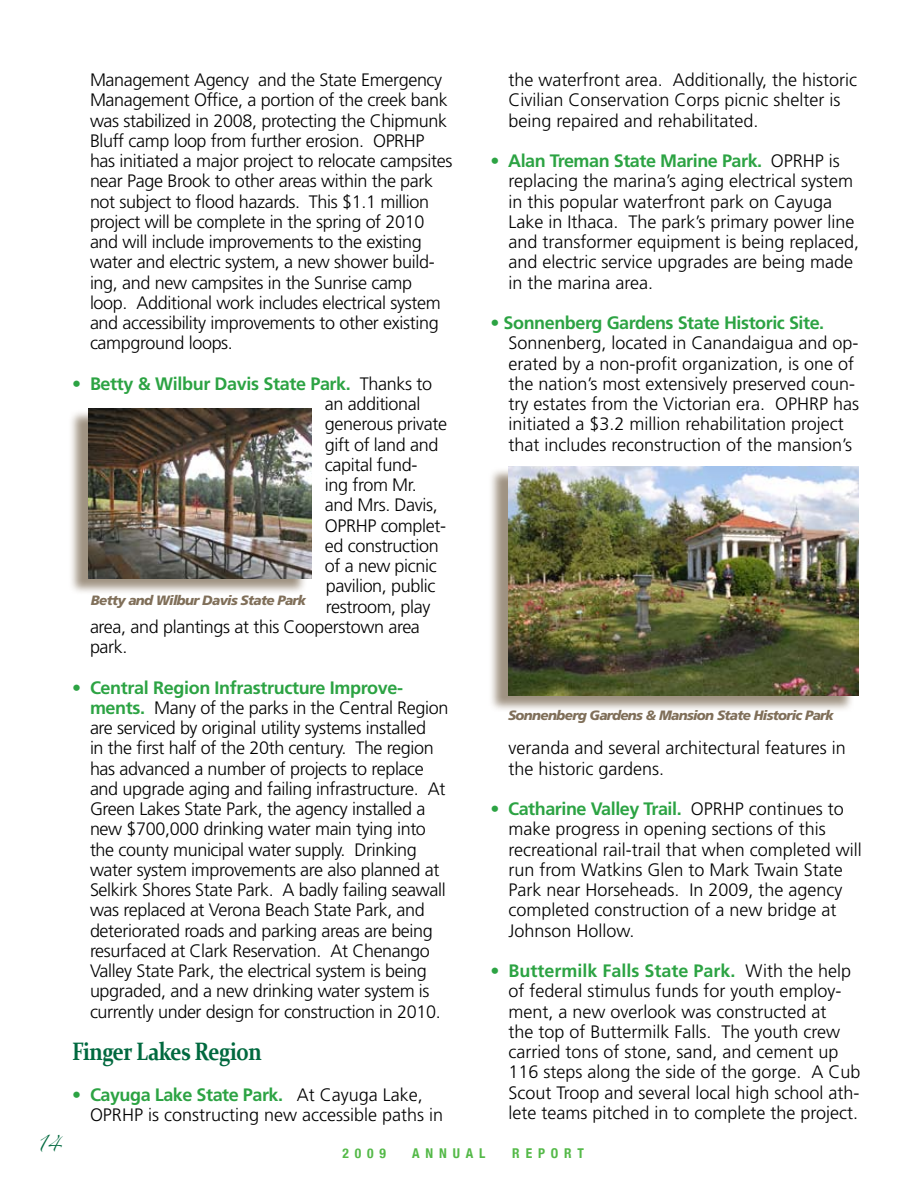
<style>
.page{position:relative;width:918px;height:1188px;background:#fff}
.page>*{position:absolute;margin:0;border:0;box-sizing:border-box;transform-origin:0 0}
.t1{font:700 25.2px "Constantia";letter-spacing:-.025em;color:#00693f;scale:.83 1}
.t2{font:300 18px/20.2px "Frutiger";letter-spacing:-.02em;color:#000}
.t3{font:300 18px/20.2px "Frutiger";color:#000}
.t4{font:700 18px "Frutiger";letter-spacing:-.025em;color:#2ca343}
.t5{font:14.85px "Zapfino";color:#00693f;scale:.91 1}
.t6{font:italic 900 13.5px "Frutiger";letter-spacing:-.05em;color:#806f59}
.t7{font:700 condensed 13.5px "Helvetica Neue";letter-spacing:.435em;color:#54b948}
.s1{font-weight:300;color:#000}
.s2{font-weight:700;color:#2ca343}
</style>
<div class="page">
<div style="left:68px;top:409px;width:246px;height:193px;background:#806f59;opacity:.75"></div>
<img style="left:88px;top:409px;width:223px;height:170px">
<div style="left:488px;top:467px;width:374px;height:253px;background:#806f59;opacity:.75"></div>
<img style="left:508px;top:466px;width:351px;height:230px">
<p class="t5" style="left:37px;top:1137px;width:27px">14</p>
<p class="t2" style="left:90px;top:70px;width:364px">Management Agency and the State Emergency Management Office, a portion of the creek bank was stabilized in 2008, protecting the Chipmunk Bluff camp loop from further erosion. OPRHP has initiated a major project to relocate campsites near Page Brook to other areas within the park not subject to flood hazards. This $1.1 million project will be complete in the spring of 2010 and will include improvements to the existing water and electric system, a new shower build&shy;ing, and new campsites in the Sunrise camp loop. Additional work includes electrical system and accessibility improvements to other existing campground loops.</p>
<p class="t4" style="left:72px;top:373px;width:362px">• Betty &amp; Wilbur Davis State Park. <span class="s1">Thanks to</span></p>
<p class="t2" style="left:325px;top:394px;width:97px">an additional</p>
<p class="t2" style="left:325px;top:414px;width:124px">generous private</p>
<p class="t2" style="left:325px;top:434px;width:115px">gift of land and</p>
<p class="t2" style="left:325px;top:454px;width:94px">capital fund-</p>
<p class="t2" style="left:325px;top:475px;width:94px">ing from Mr.</p>
<p class="t2" style="left:325px;top:495px;width:114px">and Mrs. Davis,</p>
<p class="t2" style="left:325px;top:515px;width:123px">OPRHP complet-</p>
<p class="t2" style="left:325px;top:535px;width:115px">ed construction</p>
<p class="t2" style="left:325px;top:556px;width:113px">of a new picnic</p>
<p class="t2" style="left:326px;top:576px;width:111px">pavilion, public</p>
<p class="t2" style="left:326px;top:596px;width:106px">restroom, play</p>
<p class="t2" style="left:90px;top:616px;width:331px">area, and plantings at this Cooperstown area</p>
<p class="t2" style="left:90px;top:637px;width:39px">park.</p>
<p class="t2" style="left:90px;top:677px;width:360px;text-indent:-18px"><span class="s2">• Central Region Infrastructure Improve&shy;ments.</span> Many of the parks in the Central Region are serviced by original utility systems installed<br>in the first half of the 20th century. The region has advanced a number of projects to replace and upgrade aging and failing infrastructure. At Green Lakes State Park, the agency installed a new $700,000 drinking water main tying into the county municipal water supply. Drinking water system improvements are also planned at Selkirk Shores State Park. A badly failing seawall was replaced at Verona Beach State Park, and deteriorated roads and parking areas are being resurfaced at Clark Reservation. At Chenango Valley State Park, the electrical system is being upgraded, and a new drinking water system is currently under design for construction in 2010.</p>
<h1 class="t1" style="left:72px;top:1034px;width:230px">Finger Lakes Region</h1>
<p class="t3" style="left:90px;top:1084px;width:355px;text-indent:-18px"><span class="s2">• Cayuga Lake State Park.</span> At Cayuga Lake,<br>OPRHP is constructing new accessible paths in</p>
<p class="t6" style="left:91px;top:592px;width:217px">Betty and Wilbur Davis State Park</p>
<p class="t3" style="left:508px;top:70px;width:350px">the waterfront area. Additionally, the historic<br>Civilian Conservation Corps picnic shelter is being repaired and rehabilitated.</p>
<p class="t3" style="left:508px;top:151px;width:352px;text-indent:-18px"><span class="s2">• Alan Treman State Marine Park.</span> OPRHP is replacing the marina’s aging electrical system in this popular waterfront park on Cayuga Lake in Ithaca. The park’s primary power line and transformer equipment is being replaced, and electric service upgrades are being made in the marina area.</p>
<p class="t4" style="left:490px;top:312px;width:335px">• Sonnenberg Gardens State Historic Site.</p>
<p class="t3" style="left:508px;top:333px;width:352px">Sonnenberg, located in Canandaigua and op&shy;erated by a non-profit organization, is one of the nation’s most extensively preserved coun&shy;try estates from the Victorian era. OPHRP has initiated a $3.2 million rehabilitation project that includes reconstruction of the mansion’s</p>
<p class="t6" style="left:508px;top:707px;width:327px">Sonnenberg Gardens &amp; Mansion State Historic Park</p>
<p class="t3" style="left:508px;top:738px;width:339px">veranda and several architectural features in the historic gardens.</p>
<p class="t3" style="left:508px;top:799px;width:355px;text-indent:-18px"><span class="s2">• Catharine Valley Trail.</span> OPRHP continues to make progress in opening sections of this recreational rail-trail that when completed will run from Watkins Glen to Mark Twain State Park near Horseheads. In 2009, the agency completed construction of a new bridge at Johnson Hollow.</p>
<p class="t3" style="left:508px;top:961px;width:354px;text-indent:-18px"><span class="s2">• Buttermilk Falls State Park.</span> With the help of federal stimulus funds for youth employ&shy;ment, a new overlook was constructed at<br>the top of Buttermilk Falls. The youth crew carried tons of stone, sand, and cement up 116 steps along the side of the gorge. A Cub Scout Troop and several local high school ath&shy;lete teams pitched in to complete the project.</p>
<p class="t7" style="left:342px;top:1145px;width:45px">2009</p>
<p class="t7" style="left:412px;top:1145px;width:25px">A NN</p>
<p class="t7" style="left:453px;top:1145px;width:34px">UAL</p>
<p class="t7" style="left:512px;top:1145px;width:73px">REPOR T</p>
</div>
